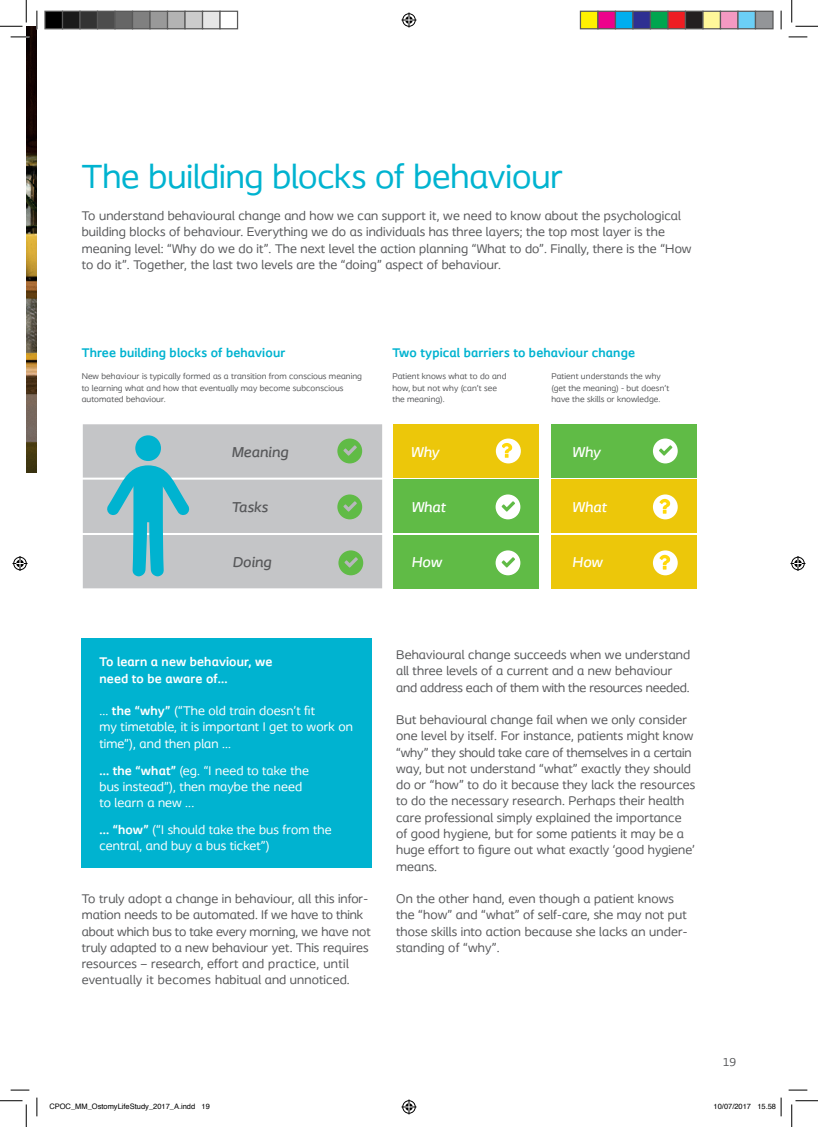
<style>
.page{position:relative;width:818px;height:1127px;background:#fff}
.page>*{position:absolute;margin:0;border:0;box-sizing:border-box;transform-origin:0 0}
.t1{font:35px "Coloplast";color:#00b3d0}
.t2{font:italic 500 15px "Coloplast";color:#fff}
.t3{font:italic 500 15px "Coloplast";letter-spacing:.005em;color:#57585a}
.t4{font:13.12px/16.2px "Coloplast";letter-spacing:.01em;color:#57585a}
.t5{font:13.12px/16.2px "Coloplast";letter-spacing:.01em;color:#fff}
.t6{font:700 13.12px "Coloplast";letter-spacing:.01em;color:#00b3d0}
.t7{font:700 13.12px/16.2px "Coloplast";letter-spacing:.01em;color:#fff}
.t8{font:11.88px "Coloplast";color:#57585a}
.t9{font:8.75px/11.2px "Coloplast";letter-spacing:.01em;color:#57585a}
.t10{font:7.5px "Helvetica";color:#000}
.s1{font-weight:700}
</style>
<div class="page">
<img style="left:26px;top:26px;width:11px;height:446px">
<div style="left:551px;top:424px;width:146px;height:53px;background:#60bb46"></div>
<div style="left:551px;top:479px;width:146px;height:54px;background:#ecc70a"></div>
<div style="left:551px;top:535px;width:146px;height:53px;background:#ecc70a"></div>
<div style="left:83px;top:424px;width:299px;height:164px;background:#c4c5c7"></div>
<div style="left:82px;top:638px;width:290px;height:229px;background:#00b3d0"></div>
<div style="left:337px;top:438px;width:25px;height:25px;background:#60bb46;border-radius:50%"></div>
<svg style="left:343px;top:445px;width:14px;height:10px"></svg>
<div style="left:337px;top:494px;width:25px;height:25px;background:#60bb46;border-radius:50%"></div>
<svg style="left:343px;top:501px;width:14px;height:10px"></svg>
<div style="left:135px;top:435px;width:26px;height:26px;background:#00b3d0;border-radius:50%"></div>
<svg style="left:106px;top:465px;width:84px;height:111px;background:#6fbecc"></svg>
<div style="left:338px;top:550px;width:25px;height:25px;background:#60bb46;border-radius:50%"></div>
<svg style="left:344px;top:557px;width:14px;height:10px"></svg>
<div style="left:393px;top:535px;width:146px;height:53px;background:#60bb46"></div>
<div style="left:496px;top:550px;width:24px;height:25px;background:#fff;border-radius:50%"></div>
<svg style="left:502px;top:557px;width:13px;height:10px"></svg>
<div style="left:393px;top:479px;width:146px;height:54px;background:#60bb46"></div>
<div style="left:496px;top:494px;width:24px;height:25px;background:#fff;border-radius:50%"></div>
<svg style="left:502px;top:501px;width:13px;height:10px"></svg>
<div style="left:653px;top:438px;width:25px;height:25px;background:#fff;border-radius:50%"></div>
<svg style="left:659px;top:445px;width:13px;height:10px"></svg>
<div style="left:393px;top:424px;width:146px;height:53px;background:#ecc70a"></div>
<div style="left:496px;top:438px;width:25px;height:25px;background:#fff;border-radius:50%"></div>
<svg style="left:502px;top:443px;width:10px;height:14px"></svg>
<div style="left:653px;top:550px;width:25px;height:25px;background:#fff;border-radius:50%"></div>
<svg style="left:659px;top:554px;width:11px;height:15px"></svg>
<div style="left:653px;top:494px;width:25px;height:25px;background:#fff;border-radius:50%"></div>
<svg style="left:659px;top:499px;width:11px;height:14px"></svg>
<svg style="left:11px;top:36px;width:18px;height:2px"></svg>
<svg style="left:788px;top:36px;width:19px;height:2px"></svg>
<svg style="left:11px;top:1089px;width:18px;height:1px"></svg>
<svg style="left:788px;top:1089px;width:19px;height:1px"></svg>
<svg style="left:36px;top:11px;width:2px;height:18px"></svg>
<svg style="left:36px;top:1097px;width:2px;height:18px"></svg>
<svg style="left:780px;top:11px;width:2px;height:18px"></svg>
<svg style="left:0;top:0;width:27px;height:27px"></svg>
<svg style="left:0;top:1100px;width:27px;height:26px"></svg>
<svg style="left:791px;top:0;width:27px;height:27px"></svg>
<svg style="left:791px;top:1100px;width:27px;height:26px"></svg>
<svg style="left:401px;top:13px;width:15px;height:15px"></svg>
<svg style="left:401px;top:1099px;width:15px;height:15px"></svg>
<svg style="left:13px;top:556px;width:15px;height:15px"></svg>
<svg style="left:790px;top:556px;width:15px;height:15px"></svg>
<div style="left:45px;top:11px;width:18px;height:18px;background:#000"></div>
<div style="left:44px;top:11px;width:19px;height:18px;border:1px solid #595959"></div>
<div style="left:63px;top:11px;width:17px;height:18px;background:#1a1a1a"></div>
<div style="left:62px;top:11px;width:19px;height:18px;border:1px solid #595959"></div>
<div style="left:80px;top:11px;width:18px;height:18px;background:#333"></div>
<div style="left:79px;top:11px;width:19px;height:18px;border:1px solid #595959"></div>
<div style="left:98px;top:11px;width:17px;height:18px;background:#4d4d4d"></div>
<div style="left:97px;top:11px;width:19px;height:18px;border:1px solid #595959"></div>
<div style="left:115px;top:11px;width:18px;height:18px;background:#666"></div>
<div style="left:114px;top:11px;width:19px;height:18px;border:1px solid #595959"></div>
<div style="left:133px;top:11px;width:17px;height:18px;background:#808080"></div>
<div style="left:132px;top:11px;width:19px;height:18px;border:1px solid #595959"></div>
<div style="left:150px;top:11px;width:18px;height:18px;background:#999"></div>
<div style="left:149px;top:11px;width:19px;height:18px;border:1px solid #595959"></div>
<div style="left:168px;top:11px;width:17px;height:18px;background:#b3b3b3"></div>
<div style="left:167px;top:11px;width:19px;height:18px;border:1px solid #595959"></div>
<div style="left:185px;top:11px;width:18px;height:18px;background:#ccc"></div>
<div style="left:184px;top:11px;width:19px;height:18px;border:1px solid #595959"></div>
<div style="left:203px;top:11px;width:17px;height:18px;background:#e6e6e6"></div>
<div style="left:202px;top:11px;width:19px;height:18px;border:1px solid #595959"></div>
<div style="left:219px;top:11px;width:19px;height:18px;border:1px solid #595959"></div>
<div style="left:580px;top:11px;width:18px;height:18px;background:#fff101"></div>
<div style="left:580px;top:11px;width:18px;height:18px;border:1px solid #595959"></div>
<div style="left:598px;top:11px;width:17px;height:18px;background:#ed028c"></div>
<div style="left:597px;top:11px;width:19px;height:18px;border:1px solid #595959"></div>
<div style="left:615px;top:11px;width:18px;height:18px;background:#00aeef"></div>
<div style="left:615px;top:11px;width:18px;height:18px;border:1px solid #595959"></div>
<div style="left:633px;top:11px;width:17px;height:18px;background:#2e3092"></div>
<div style="left:632px;top:11px;width:19px;height:18px;border:1px solid #595959"></div>
<div style="left:650px;top:11px;width:18px;height:18px;background:#00a54f"></div>
<div style="left:650px;top:11px;width:18px;height:18px;border:1px solid #595959"></div>
<div style="left:668px;top:11px;width:17px;height:18px;background:#ee1d23"></div>
<div style="left:667px;top:11px;width:19px;height:18px;border:1px solid #595959"></div>
<div style="left:685px;top:11px;width:18px;height:18px;background:#231f20"></div>
<div style="left:685px;top:11px;width:18px;height:18px;border:1px solid #595959"></div>
<div style="left:703px;top:11px;width:17px;height:18px;background:#fff79a"></div>
<div style="left:702px;top:11px;width:19px;height:18px;border:1px solid #595959"></div>
<div style="left:720px;top:11px;width:18px;height:18px;background:#f499c2"></div>
<div style="left:720px;top:11px;width:18px;height:18px;border:1px solid #595959"></div>
<div style="left:738px;top:11px;width:17px;height:18px;background:#6bcff6"></div>
<div style="left:737px;top:11px;width:19px;height:18px;border:1px solid #595959"></div>
<div style="left:755px;top:11px;width:18px;height:18px;background:#939598"></div>
<div style="left:755px;top:11px;width:18px;height:18px;border:1px solid #595959"></div>
<svg style="left:780px;top:1097px;width:2px;height:18px"></svg>
<h1 class="t1" style="left:82px;top:155px;width:483px">The building blocks of behaviour</h1>
<p class="t4" style="left:82px;top:207px;width:611px">To understand behavioural change and how we can support it, we need to know about the psychological building blocks of behaviour. Everything we do as individuals has three layers; the top most layer is the meaning level: “Why do we do it”. The next level the action planning “What to do”. Finally, there is the “How to do it”. Together, the last two levels are the “doing” aspect of behaviour.</p>
<p class="t6" style="left:82px;top:344px;width:205px">Three building blocks of behaviour</p>
<p class="t9" style="left:82px;top:370px;width:282px">New behaviour is typically formed as a transition from conscious meaning to learning what and how that eventually may become subconscious automated behaviour.</p>
<p class="t6" style="left:392px;top:344px;width:244px">Two typical barriers to behaviour change</p>
<p class="t9" style="left:392px;top:370px;width:116px">Patient knows what to do and how, but not why (can’t see the meaning).</p>
<p class="t9" style="left:551px;top:370px;width:119px">Patient understands the why (get the meaning) - but doesn’t have the skills or knowledge.</p>
<p class="t3" style="left:231px;top:442px;width:58px">Meaning</p>
<p class="t2" style="left:572px;top:442px;width:30px">Why</p>
<p class="t2" style="left:411px;top:442px;width:30px">Why</p>
<p class="t3" style="left:231px;top:498px;width:38px">Tasks</p>
<p class="t2" style="left:572px;top:498px;width:36px">What</p>
<p class="t2" style="left:411px;top:498px;width:36px">What</p>
<p class="t3" style="left:232px;top:553px;width:40px">Doing</p>
<p class="t2" style="left:411px;top:553px;width:32px">How</p>
<p class="t2" style="left:572px;top:553px;width:32px">How</p>
<p class="t7" style="left:99px;top:653px;width:175px">To learn a new behaviour, we need to be aware of...</p>
<p class="t5" style="left:99px;top:702px;width:255px">... <span class="s1">the “why”</span> (“The old train doesn’t fit<br>my timetable, it is important I get to work on time”), and then plan ...</p>
<p class="t5" style="left:99px;top:761px;width:211px"><span class="s1">... the “what”</span> (eg. “I need to take the bus instead”), then maybe the need to learn a new ...</p>
<p class="t5" style="left:99px;top:821px;width:234px"><span class="s1">... “how”</span> (“I should take the bus from the central, and buy a bus ticket”)</p>
<p class="t4" style="left:82px;top:890px;width:290px">To truly adopt a change in behaviour, all this infor&shy;mation needs to be automated. If we have to think about which bus to take every morning, we have not truly adapted to a new behaviour yet. This requires resources – research, effort and practice, until eventually it becomes habitual and unnoticed.</p>
<p class="t4" style="left:396px;top:646px;width:296px">Behavioural change succeeds when we understand all three levels of a current and a new behaviour and address each of them with the resources needed.</p>
<p class="t4" style="left:396px;top:711px;width:301px">But behavioural change fail when we only consider one level by itself. For instance, patients might know “why” they should take care of themselves in a certain way, but not understand “what” exactly they should do or “how” to do it because they lack the resources to do the necessary research. Perhaps their health care professional simply explained the importance of good hygiene, but for some patients it may be a huge effort to figure out what exactly ‘good hygiene’ means.</p>
<p class="t4" style="left:396px;top:890px;width:293px">On the other hand, even though a patient knows the “how” and “what” of self-care, she may not put those skills into action because she lacks an under&shy;standing of “why”.</p>
<p class="t8" style="left:723px;top:1054px;width:15px">19</p>
<p class="t10" style="left:49px;top:1100px;width:162px">CPOC_MM_OstomyLifeStudy_2017_A.indd 19</p>
<p class="t10" style="left:713px;top:1100px;width:64px">10/07/2017 15.58</p>
</div>
